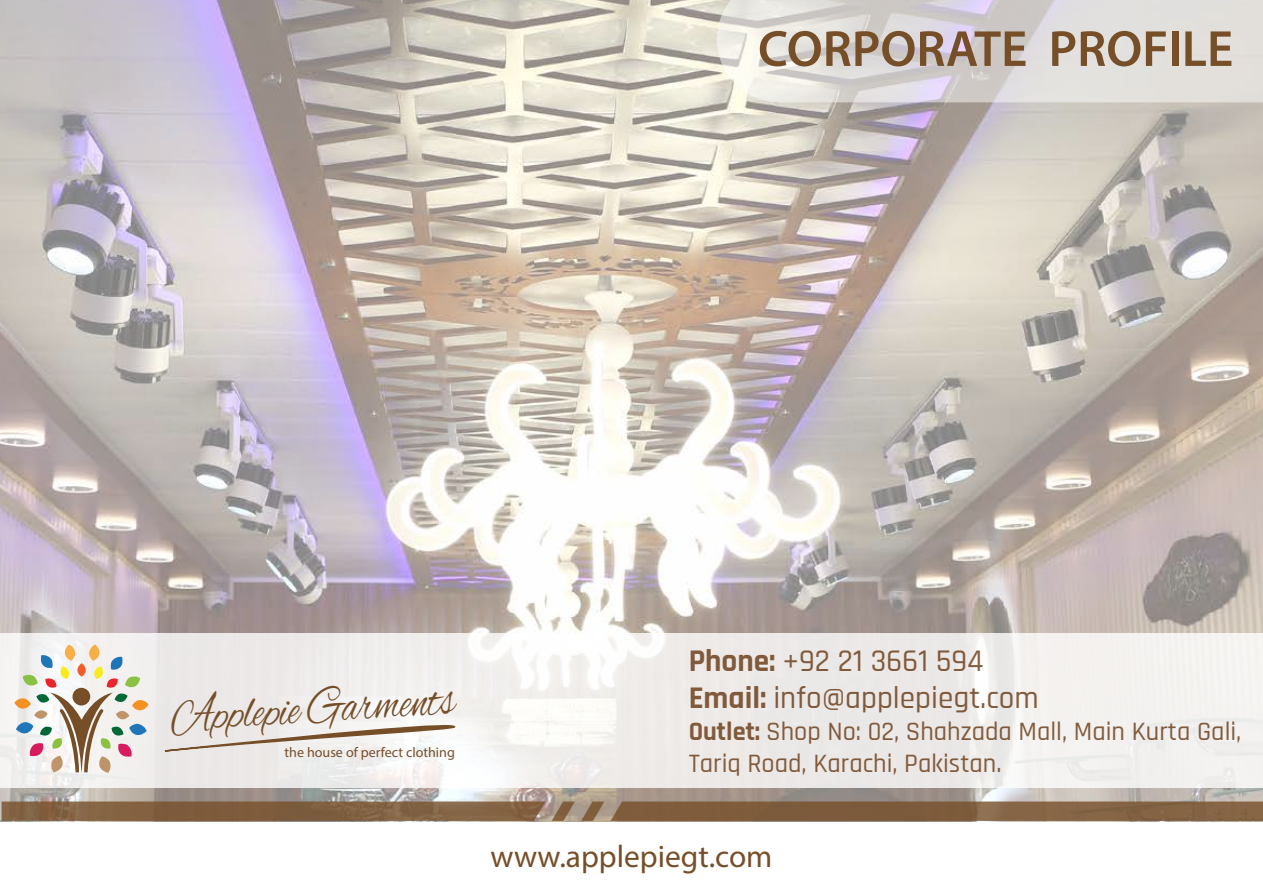
<style>
.page{position:relative;width:1263px;height:893px;background:#fff}
.page>*{position:absolute;margin:0;border:0;box-sizing:border-box;transform-origin:0 0}
.t1{font:54.15px "Alex Brush";color:#764f29;scale:.76 1}
.t2{font:600 51.15px "Myriad Pro";color:#764f29}
.t3{font:31.35px "Myriad Pro";color:#764f29}
.t4{font:500 31.2px/36.5px "Rajdhani";color:#663610}
.t5{font:500 26.25px/31.7px "Rajdhani";color:#663610}
.t6{font:14.1px "Myriad Pro";color:#764f29}
.s1{font-weight:700}
</style>
<div class="page">
<img style="left:0;top:0;width:1263px;height:822px">
<svg style="left:0;top:633px;width:1262px;height:154px;fill:#efedeb"></svg>
<svg style="left:14px;top:644px;width:134px;height:129px"></svg>
<svg style="left:163px;top:720px;width:297px;height:33px"></svg>
<svg style="left:611px;top:801px;width:652px;height:20px;background:#826243"></svg>
<svg style="left:581px;top:801px;width:23px;height:20px"></svg>
<svg style="left:552px;top:801px;width:23px;height:20px"></svg>
<svg style="left:2px;top:801px;width:543px;height:20px;background:#836345"></svg>
<svg style="left:717px;top:0;width:546px;height:102px;background:#dddad8"></svg>
<h2 class="t2" style="left:758px;top:16px;width:477px">CORPORATE PROFILE</h2>
<h1 class="t1" style="left:169px;top:685px;width:376px;rotate:-3deg">Applepie Garments</h1>
<p class="t6" style="left:285px;top:743px;width:172px">the house of perfect clothing</p>
<p class="t4" style="left:688px;top:644px;width:352px"><span class="s1">Phone:</span> +92 21 3661 594<br><span class="s1">Email:</span> info@applepiegt.com</p>
<p class="t5" style="left:688px;top:717px;width:554px"><span class="s1">Outlet:</span> Shop No: 02, Shahzada Mall, Main Kurta Gali,<br>Tariq Road, Karachi, Pakistan.</p>
<p class="t3" style="left:490px;top:837px;width:283px">www.applepiegt.com</p>
</div>
